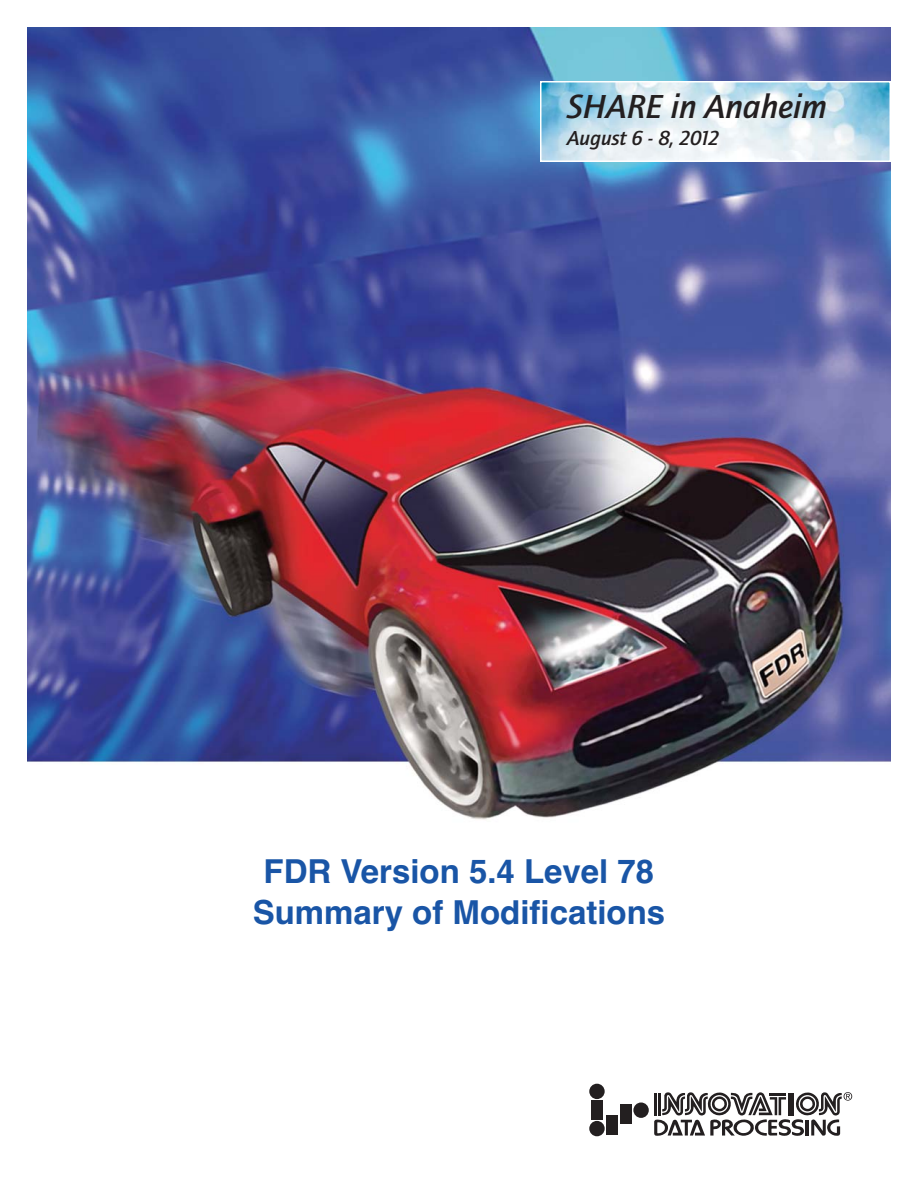
<style>
.page{position:relative;width:918px;height:1188px;background:#fff}
.page>*{position:absolute;margin:0;border:0;box-sizing:border-box;transform-origin:0 0}
.t1{font:34.5px "Quay Sans Mdm Itl";color:#231f20}
.t2{font:700 33px/40.5px "Helvetica";color:#1955a6;text-align:center}
.t3{font:21px "Quay Sans Mdm Itl";color:#231f20}
</style>
<div class="page">
<div style="left:589px;top:1084px;width:16px;height:15px;background:#231f20;border-radius:50%"></div>
<div style="left:589px;top:1121px;width:16px;height:15px;background:#231f20;border-radius:50%"></div>
<div style="left:633px;top:1103px;width:16px;height:15px;background:#231f20;border-radius:50%"></div>
<div style="left:591px;top:1100px;width:12px;height:20px;background:#231f20"></div>
<div style="left:606px;top:1115px;width:12px;height:19px;background:#231f20"></div>
<div style="left:620px;top:1104px;width:12px;height:19px;background:#231f20"></div>
<svg style="left:654px;top:1092px;width:198px;height:44px"></svg>
<hr style="left:788px;top:1093px;width:2px;height:22px;background:#231f20">
<hr style="left:792px;top:1093px;width:2px;height:22px;background:#231f20">
<img style="left:27px;top:27px;width:864px;height:793px">
<img style="left:543px;top:84px;width:345px;height:75px">
<div style="left:540px;top:81px;width:351px;height:81px;border:2px solid #fff"></div>
<p class="t1" style="left:567px;top:93px;width:262px">SHARE in Anaheim</p>
<p class="t3" style="left:567px;top:130px;width:154px">August 6 - 8, 2012</p>
<p class="t2" style="left:253px;top:854px;width:414px">FDR Version 5.4 Level 78<br>Summary of Modifications</p>
</div>
